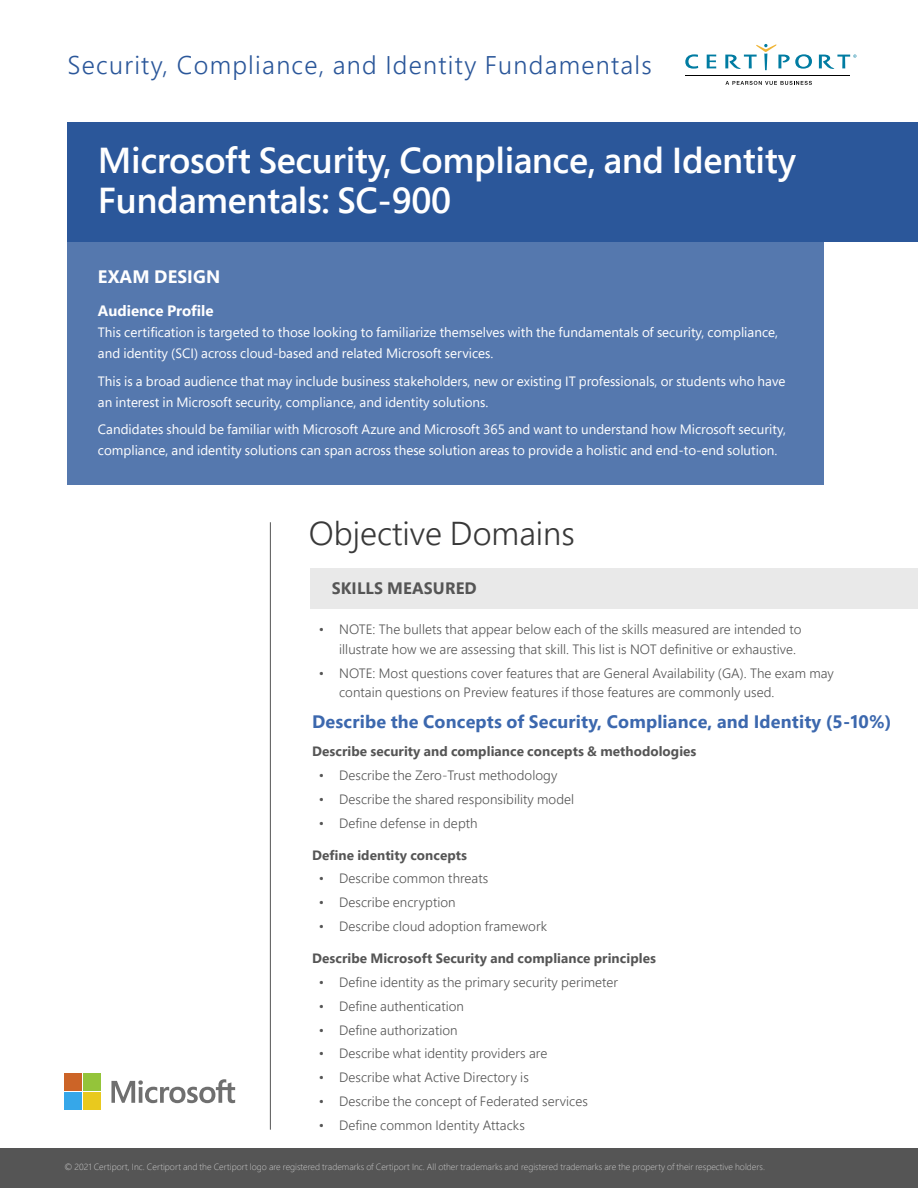
<style>
.page{position:relative;width:918px;height:1188px;background:#fff}
.page>*{position:absolute;margin:0;border:0;box-sizing:border-box;transform-origin:0 0}
.t1{font:600 36px/40.5px "Segoe Pro";letter-spacing:-.01em;color:#fff}
.t2{font:300 33px "Segoe Pro";color:#393939}
.t3{font:300 25.5px "Segoe Pro";letter-spacing:.05em;color:#2b579a}
.t4{font:700 18px "Segoe Pro";letter-spacing:.01em;color:#3c68ae}
.t5{font:700 18px "Segoe Pro";letter-spacing:.01em;color:#fff}
.t6{font:700 16.5px "Segoe Pro";letter-spacing:.01em;color:#555}
.t7{font:700 15px "Segoe Pro";color:#fff}
.t8{font:300 13.5px/19.5px "Segoe Pro";letter-spacing:.005em;color:#555}
.t9{font:13.5px/21px "Segoe Pro";color:#fff}
.t10{font:700 13.5px "Segoe Pro";letter-spacing:.005em;color:#555}
.t11{font:300 9px "Segoe Pro";color:#cbcbcb}
</style>
<div class="page">
<div style="left:0;top:1148px;width:918px;height:40px;background:#555"></div>
<div style="left:68px;top:195px;width:756px;height:290px;background:#5578ae"></div>
<div style="left:68px;top:123px;width:850px;height:119px;background:#2b579a"></div>
<svg style="left:685px;top:54px;width:13px;height:15px"></svg>
<svg style="left:707px;top:55px;width:9px;height:13px"></svg>
<svg style="left:725px;top:44px;width:87px;height:26px"></svg>
<svg style="left:819px;top:55px;width:37px;height:14px"></svg>
<svg style="left:725px;top:81px;width:87px;height:4px"></svg>
<hr style="left:685px;top:75px;width:165px;height:1px;background:#000">
<div style="left:310px;top:568px;width:608px;height:41px;background:#e9e9e9"></div>
<hr style="left:270px;top:522px;width:1px;height:608px;background:#555">
<svg style="left:111px;top:1079px;width:124px;height:24px"></svg>
<div style="left:64px;top:1074px;width:17px;height:17px;background:#cc6427"></div>
<div style="left:83px;top:1074px;width:18px;height:17px;background:#94c43a"></div>
<div style="left:64px;top:1093px;width:17px;height:17px;background:#36a7e9"></div>
<div style="left:83px;top:1093px;width:18px;height:17px;background:#e9c91e"></div>
<h3 class="t3" style="left:68px;top:48px;width:586px">Security, Compliance, and Identity Fundamentals</h3>
<h1 class="t1" style="left:98px;top:139px;width:700px">Microsoft Security, Compliance, and Identity<br>Fundamentals: SC-900</h1>
<h3 class="t5" style="left:98px;top:264px;width:124px">EXAM DESIGN</h3>
<p class="t7" style="left:98px;top:300px;width:117px">Audience Profile</p>
<p class="t9" style="left:98px;top:321px;width:682px">This certification is targeted to those looking to familiarize themselves with the fundamentals of security, compliance, and identity (SCI) across cloud-based and related Microsoft services.</p>
<p class="t9" style="left:98px;top:370px;width:689px">This is a broad audience that may include business stakeholders, new or existing IT professionals, or students who have an interest in Microsoft security, compliance, and identity solutions.</p>
<p class="t9" style="left:98px;top:419px;width:690px">Candidates should be familiar with Microsoft Azure and Microsoft 365 and want to understand how Microsoft security, compliance, and identity solutions can span across these solution areas to provide a holistic and end-to-end solution.</p>
<h2 class="t2" style="left:309px;top:511px;width:267px">Objective Domains</h2>
<p class="t6" style="left:332px;top:576px;width:147px">SKILLS MEASURED</p>
<p class="t8" style="left:339px;top:620px;width:464px;text-indent:-20px">• NOTE: The bullets that appear below each of the skills measured are intended to illustrate how we are assessing that skill. This list is NOT definitive or exhaustive.</p>
<p class="t8" style="left:339px;top:663px;width:496px;text-indent:-20px">• NOTE: Most questions cover features that are General Availability (GA). The exam may contain questions on Preview features if those features are commonly used.</p>
<h3 class="t4" style="left:312px;top:709px;width:581px">Describe the Concepts of Security, Compliance, and Identity (5-10%)</h3>
<p class="t10" style="left:312px;top:742px;width:386px">Describe security and compliance concepts &amp; methodologies</p>
<p class="t8" style="left:319px;top:765px;width:240px">• Describe the Zero-Trust methodology</p>
<p class="t8" style="left:319px;top:789px;width:257px">• Describe the shared responsibility model</p>
<p class="t8" style="left:319px;top:813px;width:160px">• Define defense in depth</p>
<p class="t10" style="left:312px;top:845px;width:157px">Define identity concepts</p>
<p class="t8" style="left:319px;top:869px;width:171px">• Describe common threats</p>
<p class="t8" style="left:319px;top:892px;width:138px">• Describe encryption</p>
<p class="t8" style="left:319px;top:916px;width:230px">• Describe cloud adoption framework</p>
<p class="t10" style="left:312px;top:949px;width:345px">Describe Microsoft Security and compliance principles</p>
<p class="t8" style="left:319px;top:972px;width:301px">• Define identity as the primary security perimeter</p>
<p class="t8" style="left:319px;top:996px;width:147px">• Define authentication</p>
<p class="t8" style="left:319px;top:1020px;width:140px">• Define authorization</p>
<p class="t8" style="left:319px;top:1044px;width:230px">• Describe what identity providers are</p>
<p class="t8" style="left:319px;top:1067px;width:212px">• Describe what Active Directory is</p>
<p class="t8" style="left:319px;top:1091px;width:271px">• Describe the concept of Federated services</p>
<p class="t8" style="left:319px;top:1115px;width:207px">• Define common Identity Attacks</p>
<p class="t11" style="left:64px;top:1160px;width:702px">© 2021 Certiport, Inc. Certiport and the Certiport logo are registered trademarks of Certiport Inc. All other trademarks and registered trademarks are the property of their respective holders.</p>
</div>
